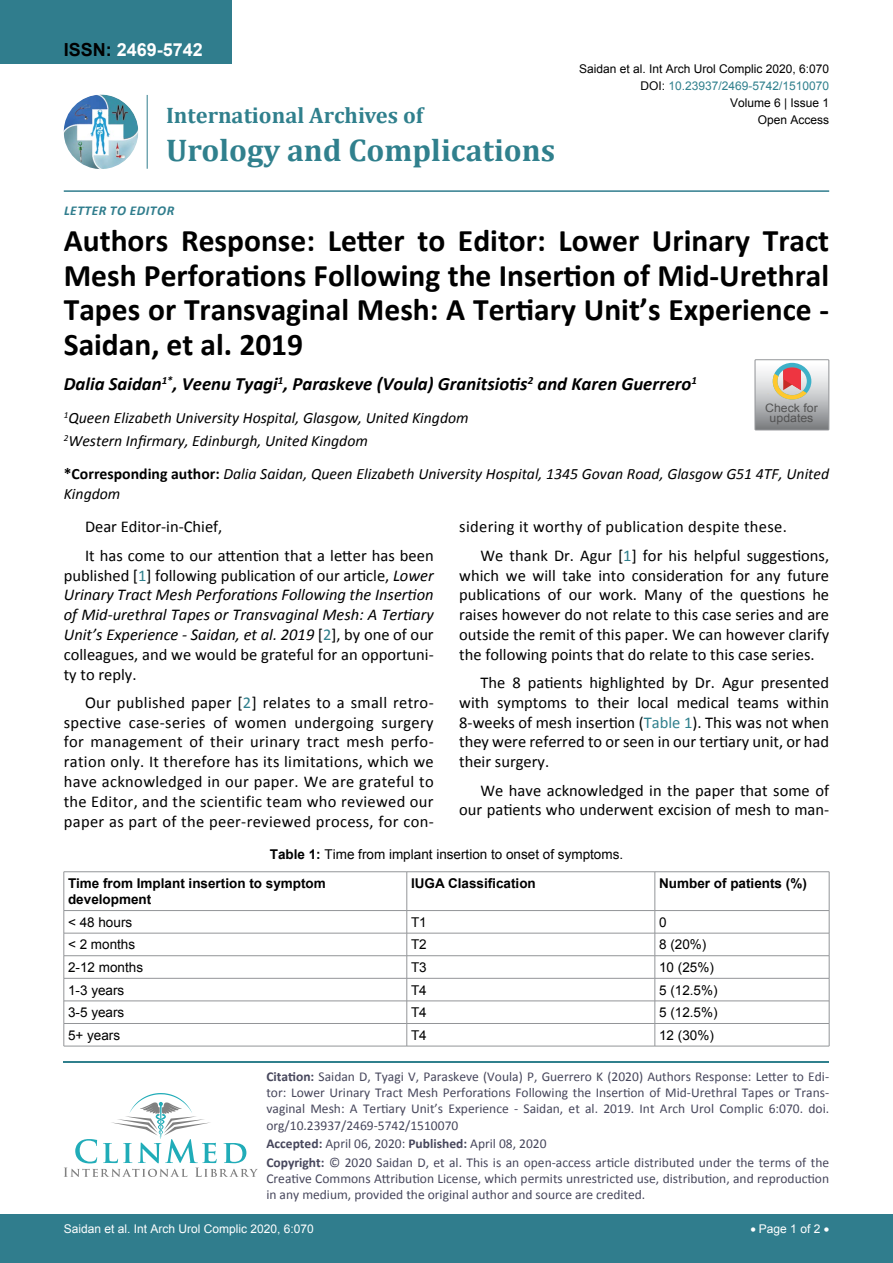
<style>
.page{position:relative;width:893px;height:1263px;background:#fff}
.page>*{position:absolute;margin:0;border:0;box-sizing:border-box;transform-origin:0 0}
.t1{font:700 31.5px/34.5px "Calibri";color:#000;text-align:justify}
.t2{font:700 31.5px "Cambria";color:#30808d}
.t3{font:700 22.5px "Cambria";color:#30808d}
.t4{font:italic 700 18.75px "Calibri";color:#000}
.t5{font:700 18px "Arial";color:#fff}
.t6{font:16.5px/19.8px "Calibri";color:#000;text-align:justify}
.t7{font:italic 16.5px/19.8px "Calibri";color:#000;text-align:justify}
.t8{font:16.5px/28.3px "Calibri";letter-spacing:.02em;color:#000}
.t9{font:italic 15.75px/23.1px "Calibri";color:#000}
.t10{font:13.5px/16.2px "Calibri";color:#47475c}
.t11{font:13.5px/29px "Arial";color:#000}
.t12{font:700 13.5px "Arial";color:#000}
.t13{font:italic 700 13.5px "Calibri";letter-spacing:.04em;color:#307d8d}
.t14{font:12px "Arial";color:#000}
.t15{font:12px "Arial";color:#fff}
.t16{font:12px "Arial";color:#30808d}
.t17{font:11.7px/10.1px "Arial";color:#535353;text-align:center;scale:1.06 1}
.s1{color:#000}
.s2{font-weight:700;font-style:normal}
.s3{font-style:normal}
.s4{font-style:normal;color:#30808d}
.s5{color:#30808d}
.s6{font-weight:700}
</style>
<div class="page">
<div style="left:0;top:0;width:231px;height:64px;background:#307d8d"></div>
<img style="left:64px;top:95px;width:74px;height:74px;border-radius:37px">
<hr style="left:147px;top:95px;width:1px;height:74px;background:#307d8d">
<hr style="left:64px;top:190px;width:765px;height:2px;background:#307d8d">
<div style="left:0;top:1215px;width:893px;height:48px;background:#307d8d"></div>
<hr style="left:64px;top:1061px;width:765px;height:1px;background:#30808d">
<svg style="left:64px;top:1093px;width:194px;height:84px"></svg>
<svg style="left:755px;top:360px;width:74px;height:70px;background:#bdb6b3"></svg>
<hr style="left:64px;top:871px;width:343px;height:1px;background:#939598">
<hr style="left:64px;top:872px;width:1px;height:38px;background:#939598">
<hr style="left:407px;top:871px;width:248px;height:1px;background:#939598">
<hr style="left:407px;top:872px;width:1px;height:38px;background:#939598">
<hr style="left:655px;top:871px;width:174px;height:1px;background:#939598">
<hr style="left:655px;top:872px;width:1px;height:38px;background:#939598">
<hr style="left:829px;top:872px;width:1px;height:38px;background:#939598">
<hr style="left:64px;top:910px;width:343px;height:1px;background:#939598">
<hr style="left:407px;top:910px;width:248px;height:1px;background:#939598">
<hr style="left:655px;top:910px;width:174px;height:1px;background:#939598">
<hr style="left:64px;top:933px;width:343px;height:1px;background:#939598">
<hr style="left:407px;top:933px;width:248px;height:1px;background:#939598">
<hr style="left:655px;top:933px;width:174px;height:1px;background:#939598">
<hr style="left:64px;top:955px;width:343px;height:1px;background:#939598">
<hr style="left:407px;top:955px;width:248px;height:1px;background:#939598">
<hr style="left:655px;top:955px;width:174px;height:1px;background:#939598">
<hr style="left:64px;top:978px;width:343px;height:1px;background:#939598">
<hr style="left:407px;top:978px;width:248px;height:1px;background:#939598">
<hr style="left:655px;top:978px;width:174px;height:1px;background:#939598">
<hr style="left:64px;top:1001px;width:343px;height:1px;background:#939598">
<hr style="left:407px;top:1001px;width:248px;height:1px;background:#939598">
<hr style="left:655px;top:1001px;width:174px;height:1px;background:#939598">
<hr style="left:64px;top:1023px;width:343px;height:1px;background:#939598">
<svg style="left:64px;top:911px;width:1px;height:135px"></svg>
<hr style="left:407px;top:1023px;width:248px;height:1px;background:#939598">
<svg style="left:407px;top:911px;width:1px;height:135px"></svg>
<hr style="left:655px;top:1023px;width:174px;height:1px;background:#939598">
<svg style="left:655px;top:911px;width:1px;height:135px"></svg>
<svg style="left:829px;top:910px;width:1px;height:136px"></svg>
<hr style="left:64px;top:1046px;width:343px;height:1px;background:#939598">
<hr style="left:407px;top:1046px;width:248px;height:1px;background:#939598">
<hr style="left:655px;top:1046px;width:174px;height:1px;background:#939598">
<p class="t5" style="left:64px;top:38px;width:141px"><span class="s1">ISSN:</span> 2469-5742</p>
<h2 class="t3" style="left:166px;top:100px;width:259px">International Archives of</h2>
<h1 class="t2" style="left:166px;top:128px;width:391px">Urology and Complications</h1>
<p class="t13" style="left:64px;top:202px;width:112px">Letter to Editor</p>
<p class="t14" style="left:579px;top:60px;width:252px">Saidan et al. Int Arch Urol Complic 2020, 6:070</p>
<p class="t14" style="left:730px;top:95px;width:101px">Volume 6 | Issue 1</p>
<p class="t16" style="left:640px;top:78px;width:190px"><span class="s1">DOI:</span> 10.23937/2469-5742/1510070</p>
<p class="t14" style="left:758px;top:112px;width:73px">Open Access</p>
<h1 class="t1" style="left:64px;top:223px;width:767px">Authors Response: Letter to Editor: Lower Urinary Tract Mesh Perforations Following the Insertion of Mid-Urethral Tapes or Transvaginal Mesh: A Tertiary Unit’s Experience - Saidan, et al. 2019</h1>
<p class="t4" style="left:64px;top:372px;width:635px">Dalia Saidan<sup>1*</sup>, Veenu Tyagi<sup>1</sup>, Paraskeve (Voula) Granitsiotis<sup>2</sup> and Karen Guerrero<sup>1</sup></p>
<p class="t9" style="left:64px;top:406px;width:406px"><sup>1</sup>Queen Elizabeth University Hospital, Glasgow, United Kingdom<br><sup>2</sup>Western Infirmary, Edinburgh, United Kingdom</p>
<p class="t17" style="left:765px;top:403px;width:51px">Check for updates</p>
<p class="t9" style="left:64px;top:464px;width:767px;line-height:19.5px"><span class="s2">*Corresponding author:</span> Dalia Saidan, Queen Elizabeth University Hospital, 1345 Govan Road, Glasgow G51 4TF, United<br>Kingdom</p>
<p class="t6" style="left:85px;top:513px;width:350px;line-height:28.3px">Dear Editor-in-Chief,<br>It has come to our attention that a letter has been</p>
<p class="t7" style="left:64px;top:564px;width:371px"><span class="s3">published [</span><span class="s4">1</span><span class="s3">] following publication of our article,</span> Lower Urinary Tract Mesh Perforations Following the Insertion of Mid-urethral Tapes or Transvaginal Mesh: A Tertiary Unit’s Experience - Saidan, et al. 2019 <span class="s3">[</span><span class="s4">2</span><span class="s3">], by one of our colleagues, and we would be grateful for an opportuni&shy;ty to reply.</span></p>
<p class="t6" style="left:64px;top:692px;width:371px;text-indent:21px">Our published paper [<span class="s5">2</span>] relates to a small retro&shy;spective case-series of women undergoing surgery for management of their urinary tract mesh perfo&shy;ration only. It therefore has its limitations, which we have acknowledged in our paper. We are grateful to the Editor, and the scientific team who reviewed our paper as part of the peer-reviewed process, for con-</p>
<p class="t8" style="left:480px;top:513px;width:350px;text-indent:-21px">sidering it worthy of publication despite these.<br>We thank Dr. Agur [<span class="s5">1</span>] for his helpful suggestions,</p>
<p class="t6" style="left:459px;top:565px;width:371px">which we will take into consideration for any future publications of our work. Many of the questions he raises however do not relate to this case series and are outside the remit of this paper. We can however clarify the following points that do relate to this case series.</p>
<p class="t6" style="left:459px;top:673px;width:371px;text-indent:21px">The 8 patients highlighted by Dr. Agur presented with symptoms to their local medical teams within 8-weeks of mesh insertion (<span class="s5">Table 1</span>). This was not when they were referred to or seen in our tertiary unit, or had their surgery.</p>
<p class="t6" style="left:459px;top:780px;width:371px;text-align:right">We have acknowledged in the paper that some of our patients who underwent excision of mesh to man-</p>
<p class="t11" style="left:68px;top:840px;width:557px;text-indent:202px"><span class="s6">Table 1:</span> Time from implant insertion to onset of symptoms.<br><span class="s6">Time from Implant insertion to symptom</span></p>
<p class="t12" style="left:68px;top:890px;width:85px">development</p>
<p class="t12" style="left:411px;top:874px;width:126px">IUGA Classification</p>
<p class="t12" style="left:659px;top:874px;width:149px">Number of patients (%)</p>
<p class="t11" style="left:68px;top:908px;width:66px">&lt; 48 hours</p>
<p class="t11" style="left:411px;top:908px;width:17px">T1</p>
<p class="t11" style="left:659px;top:908px;width:9px">0</p>
<p class="t11" style="left:68px;top:930px;width:69px">&lt; 2 months</p>
<p class="t11" style="left:411px;top:930px;width:17px">T2</p>
<p class="t11" style="left:659px;top:930px;width:49px">8 (20%)</p>
<p class="t11" style="left:68px;top:953px;width:77px">2-12 months</p>
<p class="t11" style="left:411px;top:953px;width:17px">T3</p>
<p class="t11" style="left:659px;top:953px;width:56px">10 (25%)</p>
<p class="t11" style="left:68px;top:975px;width:58px">1-3 years</p>
<p class="t11" style="left:411px;top:975px;width:17px">T4</p>
<p class="t11" style="left:659px;top:975px;width:60px">5 (12.5%)</p>
<p class="t11" style="left:68px;top:998px;width:58px">3-5 years</p>
<p class="t11" style="left:411px;top:998px;width:17px">T4</p>
<p class="t11" style="left:659px;top:998px;width:60px">5 (12.5%)</p>
<p class="t11" style="left:68px;top:1021px;width:54px">5+ years</p>
<p class="t11" style="left:411px;top:1021px;width:17px">T4</p>
<p class="t11" style="left:659px;top:1021px;width:56px">12 (30%)</p>
<p class="t10" style="left:266px;top:1068px;width:564px;text-align:justify"><span class="s6">Citation:</span> Saidan D, Tyagi V, Paraskeve (Voula) P, Guerrero K (2020) Authors Response: Letter to Edi&shy;tor: Lower Urinary Tract Mesh Perforations Following the Insertion of Mid-Urethral Tapes or Trans&shy;vaginal Mesh: A Tertiary Unit’s Experience - Saidan, et al. 2019. Int Arch Urol Complic 6:070. doi. org/10.23937/2469-5742/1510070</p>
<p class="t10" style="left:266px;top:1134px;width:564px;line-height:18.6px"><span class="s6">Accepted:</span> April 06, 2020: <span class="s6">Published:</span> April 08, 2020<br><span class="s6">Copyright:</span> © 2020 Saidan D, et al. This is an open-access article distributed under the terms of the</p>
<p class="t10" style="left:266px;top:1170px;width:564px">Creative Commons Attribution License, which permits unrestricted use, distribution, and reproduction in any medium, provided the original author and source are credited.</p>
<p class="t15" style="left:64px;top:1221px;width:252px">Saidan et al. Int Arch Urol Complic 2020, 6:070</p>
<p class="t15" style="left:750px;top:1221px;width:80px">• Page 1 of 2 •</p>
</div>
